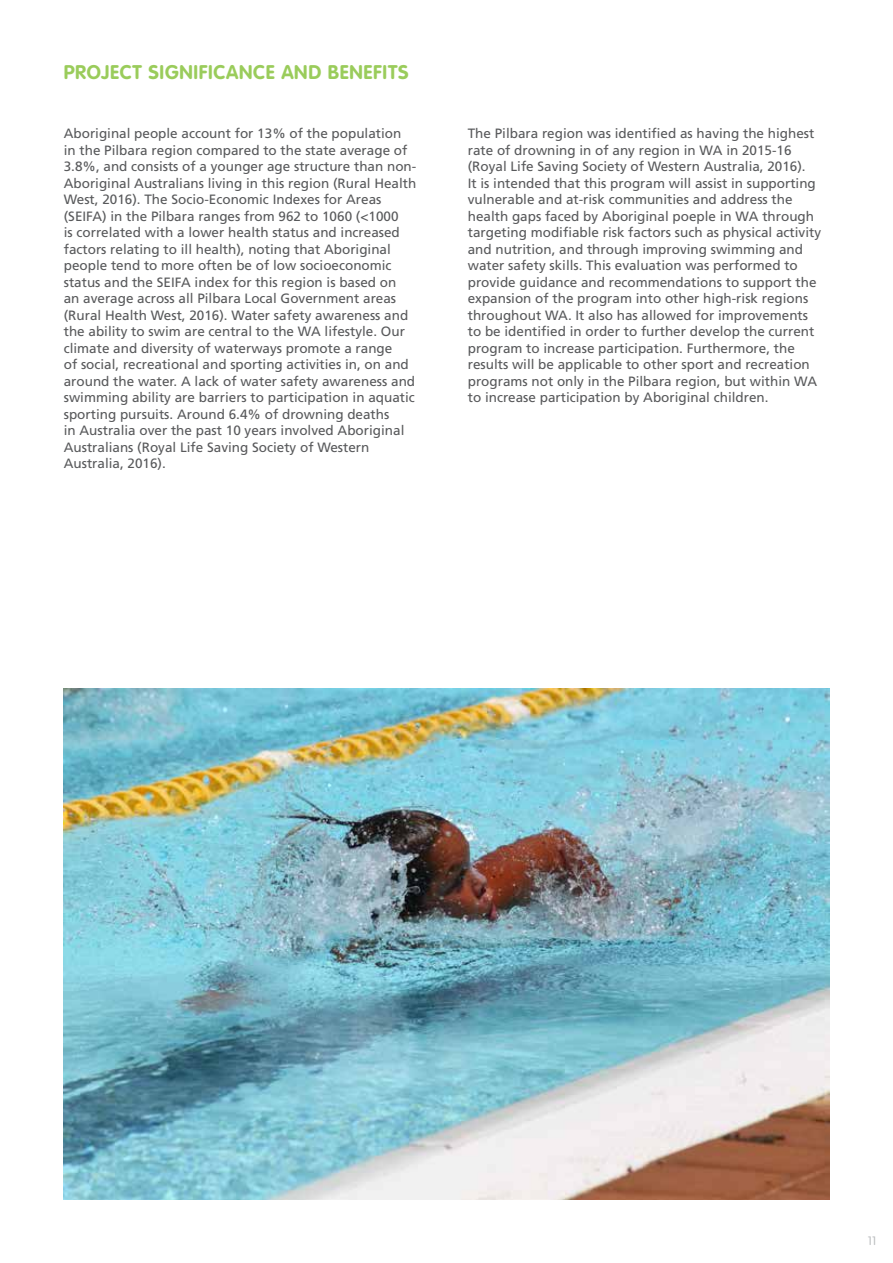
<style>
.page{position:relative;width:893px;height:1263px;background:#fff}
.page>*{position:absolute;margin:0;border:0;box-sizing:border-box;transform-origin:0 0}
.t1{font:700 19.5px "VAG Rounded";letter-spacing:.035em;color:#9acc5b}
.t2{font:13.5px/16.5px "Frutiger";color:#58595b}
.t3{font:300 12px "VAG Rounded";color:#bcbec0}
</style>
<div class="page">
<img style="left:64px;top:689px;width:765px;height:510px">
<h1 class="t1" style="left:64px;top:61px;width:346px">PROJECT SIGNIFICANCE AND BENEFITS</h1>
<p class="t2" style="left:64px;top:125px;width:354px">Aboriginal people account for 13% of the population in the Pilbara region compared to the state average of 3.8%, and consists of a younger age structure than non-Aboriginal Australians living in this region (Rural Health West, 2016). The Socio-Economic Indexes for Areas (SEIFA) in the Pilbara ranges from 962 to 1060 (&lt;1000<br>is correlated with a lower health status and increased factors relating to ill health), noting that Aboriginal people tend to more often be of low socioeconomic status and the SEIFA index for this region is based on<br>an average across all Pilbara Local Government areas (Rural Health West, 2016). Water safety awareness and the ability to swim are central to the WA lifestyle. Our climate and diversity of waterways promote a range<br>of social, recreational and sporting activities in, on and around the water. A lack of water safety awareness and swimming ability are barriers to participation in aquatic sporting pursuits. Around 6.4% of drowning deaths<br>in Australia over the past 10 years involved Aboriginal Australians (Royal Life Saving Society of Western Australia, 2016).</p>
<p class="t2" style="left:468px;top:125px;width:355px">The Pilbara region was identified as having the highest rate of drowning in of any region in WA in 2015-16 (Royal Life Saving Society of Western Australia, 2016).<br>It is intended that this program will assist in supporting vulnerable and at-risk communities and address the health gaps faced by Aboriginal poeple in WA through targeting modifiable risk factors such as physical activity and nutrition, and through improving swimming and water safety skills. This evaluation was performed to provide guidance and recommendations to support the expansion of the program into other high-risk regions throughout WA. It also has allowed for improvements to be identified in order to further develop the current program to increase participation. Furthermore, the results will be applicable to other sport and recreation programs not only in the Pilbara region, but within WA to increase participation by Aboriginal children.</p>
<p class="t3" style="left:868px;top:1233px;width:10px">11</p>
</div>
